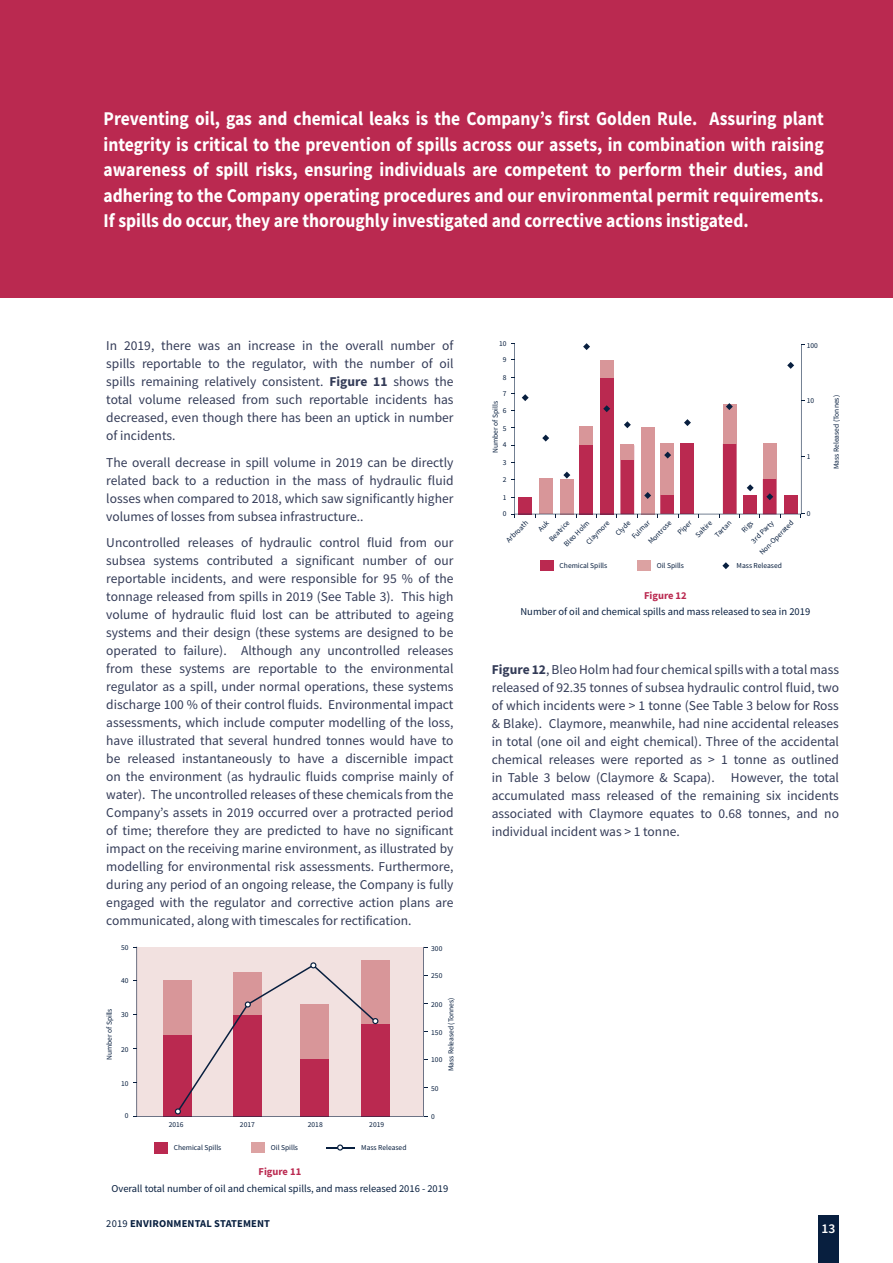
<style>
.page{position:relative;width:893px;height:1263px;background:#fff}
.page>*{position:absolute;margin:0;border:0;box-sizing:border-box;transform-origin:0 0}
.t1{font:700 19.5px/25.5px "Source Sans Pro";color:#fff;text-align:justify;scale:.9 1}
.t2{font:13.5px/18px "Source Sans Pro";color:#333b57;text-align:justify}
.t3{font:600 13.5px "Source Sans Pro";color:#fff}
.t4{font:10.5px "Source Sans Pro";color:#081f3f}
.t5{font:700 10.5px "Source Sans Pro";letter-spacing:.015em;color:#081f3f}
.t6{font:700 10.5px "Source Sans Pro";color:#ba2950}
.t7{font:7.5px/16.5px "Source Sans Pro";color:#081f3f}
.s1{font-weight:700}
.s2{font-weight:400}
</style>
<div class="page">
<div style="left:0;top:0;width:893px;height:298px;background:#ba2950"></div>
<div style="left:818px;top:1215px;width:21px;height:48px;background:#081f3f"></div>
<div style="left:154px;top:1142px;width:14px;height:11px;background:#ba2950"></div>
<div style="left:251px;top:1142px;width:14px;height:11px;background:#dca2a2"></div>
<svg style="left:326px;top:1144px;width:28px;height:6px"></svg>
<svg style="left:136px;top:947px;width:288px;height:169px;background:#e5c1c5"></svg>
<svg style="left:175px;top:962px;width:203px;height:152px;background:#dda7b1"></svg>
<div style="left:540px;top:561px;width:13px;height:10px;background:#ba2950"></div>
<div style="left:637px;top:561px;width:14px;height:10px;background:#dca2a2"></div>
<svg style="left:617px;top:514px;width:21px;height:3px"></svg>
<svg style="left:722px;top:562px;width:7px;height:7px"></svg>
<svg style="left:514px;top:344px;width:287px;height:170px"></svg>
<svg style="left:657px;top:444px;width:22px;height:73px"></svg>
<svg style="left:719px;top:403px;width:21px;height:114px"></svg>
<svg style="left:760px;top:444px;width:21px;height:73px"></svg>
<svg style="left:535px;top:514px;width:14px;height:4px"></svg>
<p class="t1" style="left:104px;top:106px;width:802px">Preventing oil, gas and chemical leaks is the Company’s first Golden Rule. Assuring plant integrity is critical to the prevention of spills across our assets, in combination with raising awareness of spill risks, ensuring individuals are competent to perform their duties, and adhering to the Company operating procedures and our environmental permit requirements.<br>If spills do occur, they are thoroughly investigated and corrective actions instigated.</p>
<p class="t2" style="left:106px;top:337px;width:349px">In 2019, there was an increase in the overall number of spills reportable to the regulator, with the number of oil spills remaining relatively consistent. <span class="s1">Figure 11</span> shows the total volume released from such reportable incidents has decreased, even though there has been an uptick in number of incidents.</p>
<p class="t2" style="left:106px;top:453px;width:349px">The overall decrease in spill volume in 2019 can be directly related back to a reduction in the mass of hydraulic fluid losses when compared to 2018, which saw significantly higher volumes of losses from subsea infrastructure..</p>
<p class="t2" style="left:106px;top:534px;width:349px">Uncontrolled releases of hydraulic control fluid from our subsea systems contributed a significant number of our reportable incidents, and were responsible for 95 % of the tonnage released from spills in 2019 (See Table 3). This high volume of hydraulic fluid lost can be attributed to ageing systems and their design (these systems are designed to be operated to failure). Although any uncontrolled releases from these systems are reportable to the environmental regulator as a spill, under normal operations, these systems discharge 100 % of their control fluids. Environmental impact assessments, which include computer modelling of the loss, have illustrated that several hundred tonnes would have to be released instantaneously to have a discernible impact on the environment (as hydraulic fluids comprise mainly of water). The uncontrolled releases of these chemicals from the Company’s assets in 2019 occurred over a protracted period of time; therefore they are predicted to have no significant impact on the receiving marine environment, as illustrated by modelling for environmental risk assessments. Furthermore, during any period of an ongoing release, the Company is fully engaged with the regulator and corrective action plans are communicated, along with timescales for rectification.</p>
<p class="t7" style="left:121px;top:939px;width:9px">50</p>
<p class="t7" style="left:121px;top:972px;width:9px">40</p>
<p class="t7" style="left:121px;top:1006px;width:9px">30</p>
<p class="t7" style="left:121px;top:1041px;width:9px">20</p>
<p class="t7" style="left:121px;top:1075px;width:9px">10</p>
<p class="t7" style="left:125px;top:1108px;width:5px">0</p>
<p class="t7" style="left:101px;top:1060px;width:53px;rotate:-90deg">Number of Spills</p>
<p class="t7" style="left:169px;top:1116px;width:16px">2016</p>
<p class="t7" style="left:240px;top:1116px;width:16px">2017</p>
<p class="t7" style="left:308px;top:1116px;width:16px">2018</p>
<p class="t7" style="left:369px;top:1116px;width:16px">2019</p>
<p class="t7" style="left:174px;top:1139px;width:49px">Chemical Spills</p>
<p class="t7" style="left:271px;top:1139px;width:29px">Oil Spills</p>
<p class="t7" style="left:361px;top:1139px;width:47px">Mass Released</p>
<p class="t7" style="left:431px;top:940px;width:13px">300</p>
<p class="t7" style="left:431px;top:967px;width:13px">250</p>
<p class="t7" style="left:431px;top:996px;width:13px">200</p>
<p class="t7" style="left:431px;top:1024px;width:13px">150</p>
<p class="t7" style="left:431px;top:1051px;width:13px">100</p>
<p class="t7" style="left:431px;top:1080px;width:9px">50</p>
<p class="t7" style="left:431px;top:1108px;width:5px">0</p>
<p class="t7" style="left:443px;top:1071px;width:75px;rotate:-90deg">Mass Released (Tonnes)</p>
<p class="t6" style="left:259px;top:1164px;width:44px">Figure 11</p>
<p class="t4" style="left:112px;top:1181px;width:338px">Overall total number of oil and chemical spills, and mass released 2016 - 2019</p>
<p class="t5" style="left:106px;top:1216px;width:165px"><span class="s2">2019</span> ENVIRONMENTAL STATEMENT</p>
<p class="t7" style="left:499px;top:335px;width:9px">10</p>
<p class="t7" style="left:503px;top:352px;width:5px">9</p>
<p class="t7" style="left:503px;top:369px;width:5px">8</p>
<p class="t7" style="left:503px;top:386px;width:5px">7</p>
<p class="t7" style="left:487px;top:453px;width:53px;rotate:-90deg">Number of Spills</p>
<p class="t7" style="left:503px;top:403px;width:5px">6</p>
<p class="t7" style="left:503px;top:420px;width:5px">5</p>
<p class="t7" style="left:503px;top:436px;width:5px">4</p>
<p class="t7" style="left:503px;top:454px;width:5px">3</p>
<p class="t7" style="left:503px;top:471px;width:5px">2</p>
<p class="t7" style="left:503px;top:489px;width:5px">1<br>0</p>
<p class="t7" style="left:501px;top:535px;width:29px;rotate:-45deg">Arbroath</p>
<p class="t7" style="left:544px;top:534px;width:27px;rotate:-45deg">Beatrice</p>
<p class="t7" style="left:755px;top:547px;width:46px;rotate:-45deg">Non-Operated</p>
<p class="t7" style="left:581px;top:537px;width:32px;rotate:-45deg">Claymore</p>
<p class="t7" style="left:611px;top:528px;width:19px;rotate:-45deg">Clyde</p>
<p class="t7" style="left:633px;top:526px;width:31px;line-height:15.3px;text-indent:-8px;rotate:-45deg">Fulmar<br>Montrose</p>
<p class="t7" style="left:681px;top:521px;width:22px;line-height:14.4px;text-indent:-11px;rotate:-45deg">Piper<br>Saltire</p>
<p class="t7" style="left:710px;top:530px;width:22px;rotate:-45deg">Tartan</p>
<p class="t7" style="left:737px;top:525px;width:15px;rotate:-45deg">Rigs</p>
<p class="t7" style="left:747px;top:536px;width:30px;rotate:-45deg">3rd Party</p>
<p class="t7" style="left:559px;top:539px;width:34px;rotate:-45deg">Bleo Holm</p>
<p class="t7" style="left:560px;top:557px;width:49px">Chemical Spills</p>
<p class="t7" style="left:657px;top:557px;width:29px">Oil Spills</p>
<p class="t7" style="left:737px;top:557px;width:47px">Mass Released</p>
<p class="t7" style="left:807px;top:337px;width:13px">100</p>
<p class="t7" style="left:807px;top:392px;width:9px">10</p>
<p class="t7" style="left:807px;top:449px;width:5px">1</p>
<p class="t7" style="left:807px;top:506px;width:5px">0</p>
<p class="t6" style="left:644px;top:588px;width:44px">Figure 12</p>
<p class="t4" style="left:520px;top:605px;width:291px">Number of oil and chemical spills and mass released to sea in 2019</p>
<p class="t7" style="left:828px;top:469px;width:75px;rotate:-90deg">Mass Released (Tonnes)</p>
<p class="t2" style="left:492px;top:660px;width:349px"><span class="s1">Figure 12</span>, Bleo Holm had four chemical spills with a total mass released of 92.35 tonnes of subsea hydraulic control fluid, two of which incidents were &gt; 1 tonne (See Table 3 below for Ross &amp; Blake). Claymore, meanwhile, had nine accidental releases in total (one oil and eight chemical). Three of the accidental chemical releases were reported as &gt; 1 tonne as outlined in Table 3 below (Claymore &amp; Scapa). However, the total accumulated mass released of the remaining six incidents associated with Claymore equates to 0.68 tonnes, and no individual incident was &gt; 1 tonne.</p>
<p class="t3" style="left:821px;top:1219px;width:15px">13</p>
</div>
